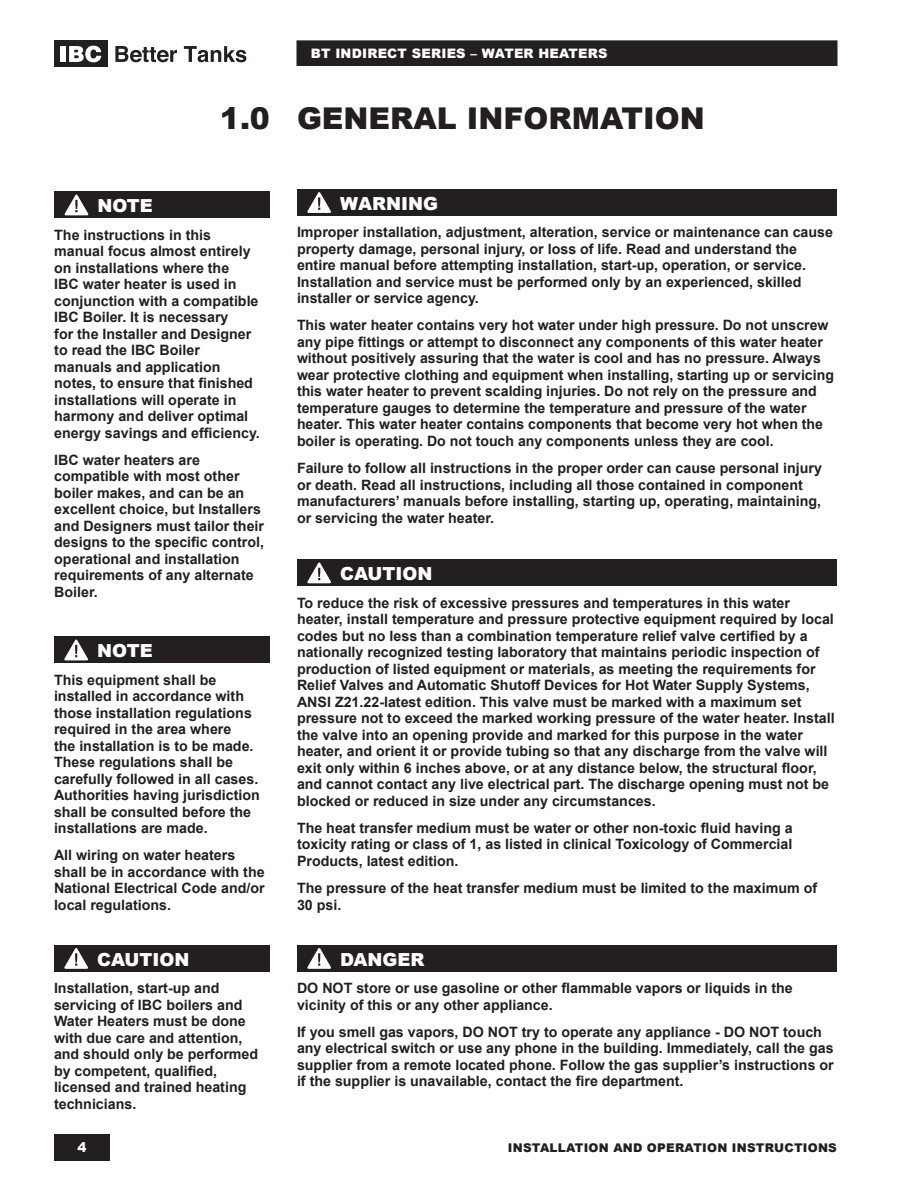
<style>
.page{position:relative;width:918px;height:1188px;background:#fff}
.page>*{position:absolute;margin:0;border:0;box-sizing:border-box;transform-origin:0 0}
.t1{font:900 30px "Arial";color:#231f20}
.t2{font:900 18px "Arial";color:#fff}
.t3{font:700 14.25px/16.5px "Arial";color:#231f20}
.t4{font:900 13.5px "Arial";color:#fff}
.t5{font:900 13.05px "Arial";letter-spacing:.015em;color:#fff}
.t6{font:900 12px "Arial";letter-spacing:.02em;color:#231f20}
</style>
<div class="page">
<div style="left:54px;top:1134px;width:56px;height:27px;background:#231f20"></div>
<div style="left:54px;top:40px;width:54px;height:28px;background:#231f20"></div>
<div style="left:61px;top:46px;width:5px;height:16px;background:#fff"></div>
<svg style="left:69px;top:46px;width:32px;height:16px"></svg>
<svg style="left:115px;top:46px;width:62px;height:16px"></svg>
<svg style="left:184px;top:46px;width:62px;height:16px"></svg>
<div style="left:297px;top:41px;width:540px;height:24px;background:#231f20"></div>
<div style="left:297px;top:40px;width:540px;height:26px;border:1px solid #231f20"></div>
<div style="left:54px;top:945px;width:216px;height:27px;background:#231f20"></div>
<svg style="left:64px;top:948px;width:24px;height:21px"></svg>
<div style="left:54px;top:191px;width:216px;height:27px;background:#231f20"></div>
<svg style="left:65px;top:194px;width:23px;height:21px"></svg>
<div style="left:54px;top:636px;width:216px;height:27px;background:#231f20"></div>
<svg style="left:64px;top:640px;width:24px;height:20px"></svg>
<div style="left:297px;top:189px;width:540px;height:27px;background:#231f20"></div>
<svg style="left:307px;top:192px;width:24px;height:21px"></svg>
<div style="left:297px;top:559px;width:540px;height:27px;background:#231f20"></div>
<svg style="left:307px;top:562px;width:24px;height:21px"></svg>
<div style="left:297px;top:945px;width:540px;height:27px;background:#231f20"></div>
<svg style="left:307px;top:948px;width:24px;height:21px"></svg>
<h1 class="t1" style="left:220px;top:97px;width:52px">1.0</h1>
<p class="t2" style="left:97px;top:193px;width:57px">NOTE</p>
<p class="t3" style="left:54px;top:227px;width:207px">The instructions in this manual focus almost entirely on installations where the<br>IBC water heater is used in conjunction with a compatible<br>IBC Boiler. It is necessary<br>for the Installer and Designer to read the IBC Boiler manuals and application notes, to ensure that finished installations will operate in harmony and deliver optimal energy savings and efficiency.</p>
<p class="t3" style="left:54px;top:452px;width:211px">IBC water heaters are compatible with most other boiler makes, and can be an excellent choice, but Installers and Designers must tailor their designs to the specific control, operational and installation requirements of any alternate<br>Boiler.</p>
<p class="t2" style="left:97px;top:638px;width:57px">NOTE</p>
<p class="t3" style="left:54px;top:672px;width:207px">This equipment shall be installed in accordance with those installation regulations required in the area where<br>the installation is to be made.<br>These regulations shall be carefully followed in all cases.<br>Authorities having jurisdiction shall be consulted before the installations are made.</p>
<p class="t3" style="left:54px;top:848px;width:212px">All wiring on water heaters shall be in accordance with the<br>National Electrical Code and/or local regulations.</p>
<p class="t2" style="left:97px;top:946px;width:94px">CAUTION</p>
<p class="t3" style="left:54px;top:980px;width:206px">Installation, start-up and servicing of IBC boilers and<br>Water Heaters must be done with due care and attention, and should only be performed by competent, qualified, licensed and trained heating technicians.</p>
<p class="t5" style="left:311px;top:44px;width:298px">BT INDIRECT SERIES – WATER HEATERS</p>
<h1 class="t1" style="left:297px;top:97px;width:409px">GENERAL INFORMATION</h1>
<p class="t2" style="left:340px;top:191px;width:99px">WARNING</p>
<p class="t3" style="left:297px;top:224px;width:538px">Improper installation, adjustment, alteration, service or maintenance can cause property damage, personal injury, or loss of life. Read and understand the entire manual before attempting installation, start-up, operation, or service.<br>Installation and service must be performed only by an experienced, skilled installer or service agency.</p>
<p class="t3" style="left:297px;top:318px;width:539px">This water heater contains very hot water under high pressure. Do not unscrew any pipe fittings or attempt to disconnect any components of this water heater without positively assuring that the water is cool and has no pressure. Always wear protective clothing and equipment when installing, starting up or servicing this water heater to prevent scalding injuries. Do not rely on the pressure and temperature gauges to determine the temperature and pressure of the water heater. This water heater contains components that become very hot when the boiler is operating. Do not touch any components unless they are cool.</p>
<p class="t3" style="left:297px;top:461px;width:527px">Failure to follow all instructions in the proper order can cause personal injury or death. Read all instructions, including all those contained in component manufacturers’ manuals before installing, starting up, operating, maintaining, or servicing the water heater.</p>
<p class="t2" style="left:340px;top:561px;width:94px">CAUTION</p>
<p class="t3" style="left:297px;top:595px;width:539px">To reduce the risk of excessive pressures and temperatures in this water heater, install temperature and pressure protective equipment required by local codes but no less than a combination temperature relief valve certified by a nationally recognized testing laboratory that maintains periodic inspection of production of listed equipment or materials, as meeting the requirements for Relief Valves and Automatic Shutoff Devices for Hot Water Supply Systems, ANSI Z21.22-latest edition. This valve must be marked with a maximum set pressure not to exceed the marked working pressure of the water heater. Install the valve into an opening provide and marked for this purpose in the water heater, and orient it or provide tubing so that any discharge from the valve will exit only within 6 inches above, or at any distance below, the structural floor, and cannot contact any live electrical part. The discharge opening must not be blocked or reduced in size under any circumstances.</p>
<p class="t3" style="left:297px;top:820px;width:497px;text-align:justify">The heat transfer medium must be water or other non-toxic fluid having a toxicity rating or class of 1, as listed in clinical Toxicology of Commercial Products, latest edition.</p>
<p class="t3" style="left:297px;top:880px;width:522px">The pressure of the heat transfer medium must be limited to the maximum of<br>30 psi.</p>
<p class="t2" style="left:340px;top:946px;width:86px">DANGER</p>
<p class="t3" style="left:297px;top:980px;width:497px">DO NOT store or use gasoline or other flammable vapors or liquids in the vicinity of this or any other appliance.</p>
<p class="t3" style="left:297px;top:1024px;width:538px">If you smell gas vapors, DO NOT try to operate any appliance - DO NOT touch any electrical switch or use any phone in the building. Immediately, call the gas supplier from a remote located phone. Follow the gas supplier’s instructions or if the supplier is unavailable, contact the fire department.</p>
<p class="t4" style="left:77px;top:1138px;width:11px">4</p>
<p class="t6" style="left:508px;top:1139px;width:331px">INSTALLATION AND OPERATION INSTRUCTIONS</p>
</div>
